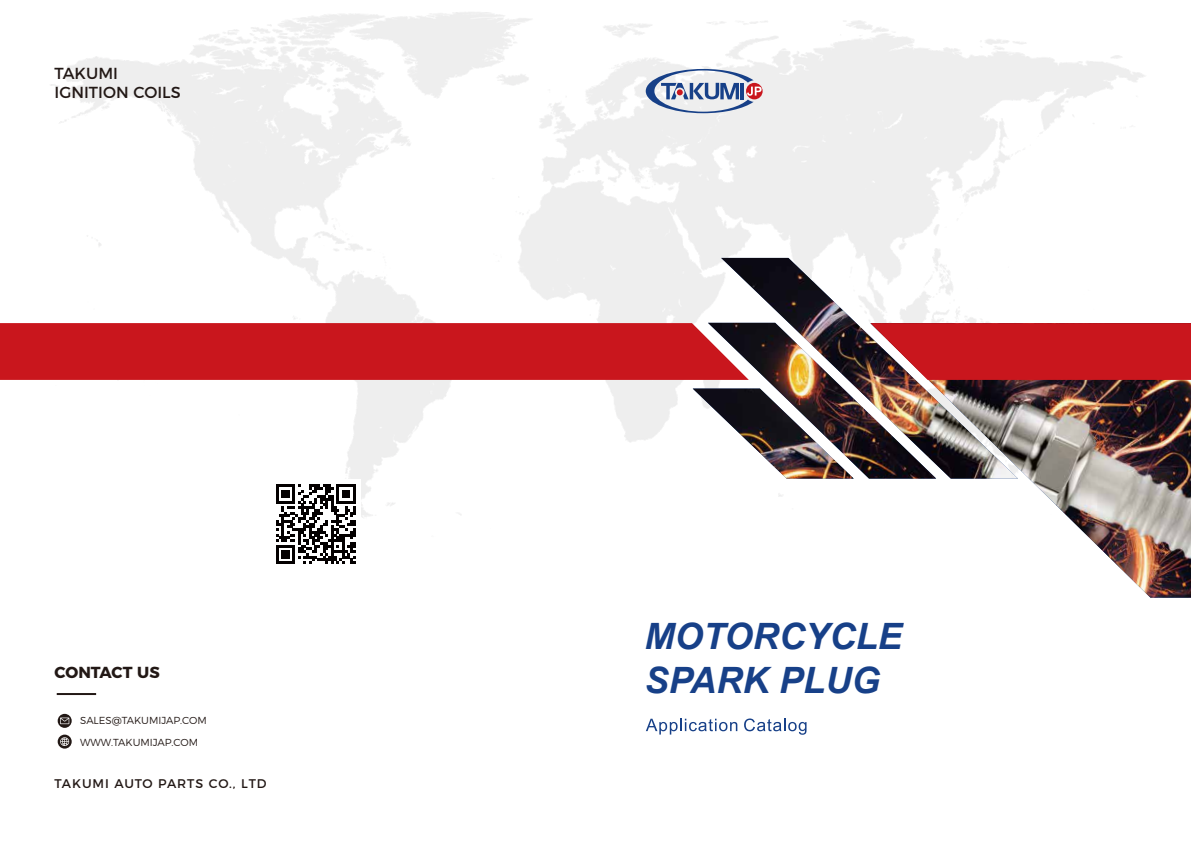
<style>
.page{position:relative;width:1191px;height:842px;background:#fff}
.page>*{position:absolute;margin:0;border:0;box-sizing:border-box;transform-origin:0 0}
.t1{font:italic 700 36.3px/43.6px "Arial";color:#174088}
.t2{font:16px/19.2px "Montserrat";color:#221815}
.t3{font:700 16px "Montserrat";color:#221815}
.t4{font:12.6px "Montserrat";letter-spacing:.07em;color:#221815}
.t5{font:300 10.2px/22px "Montserrat";color:#221815}
</style>
<div class="page">
<img style="left:50px;top:12px;width:1095px;height:506px">
<div style="left:271px;top:479px;width:90px;height:90px;background:#fff"></div>
<svg style="left:276px;top:484px;width:80px;height:80px"></svg>
<div style="left:0;top:323px;width:692px;height:57px;background:#c9161d"></div>
<svg style="left:646px;top:69px;width:115px;height:44px;background:#b3b8cc"></svg>
<img style="left:692px;top:258px;width:499px;height:340px">
<svg style="left:646px;top:719px;width:91px;height:15px"></svg>
<svg style="left:744px;top:718px;width:62px;height:17px"></svg>
<svg style="left:58px;top:714px;width:14px;height:14px"></svg>
<svg style="left:60px;top:717px;width:9px;height:7px"></svg>
<svg style="left:58px;top:735px;width:14px;height:14px"></svg>
<svg style="left:60px;top:737px;width:9px;height:9px"></svg>
<hr style="left:57px;top:693px;width:39px;height:2px;background:#221815">
<img style="left:692px;top:323px;width:499px;height:156px">
<h2 class="t2" style="left:55px;top:63px;width:128px">TAKUMI<br>IGNITION COILS</h2>
<h2 class="t3" style="left:55px;top:659px;width:107px">CONTACT US</h2>
<p class="t5" style="left:80px;top:709px;width:128px">SALES@TAKUMIJAP.COM<br>WWW.TAKUMIJAP.COM</p>
<p class="t4" style="left:55px;top:773px;width:213px">TAKUMI AUTO PARTS CO., LTD</p>
<h1 class="t1" style="left:644px;top:616px;width:259px">MOTORCYCLE<br>SPARK PLUG</h1>
</div>
